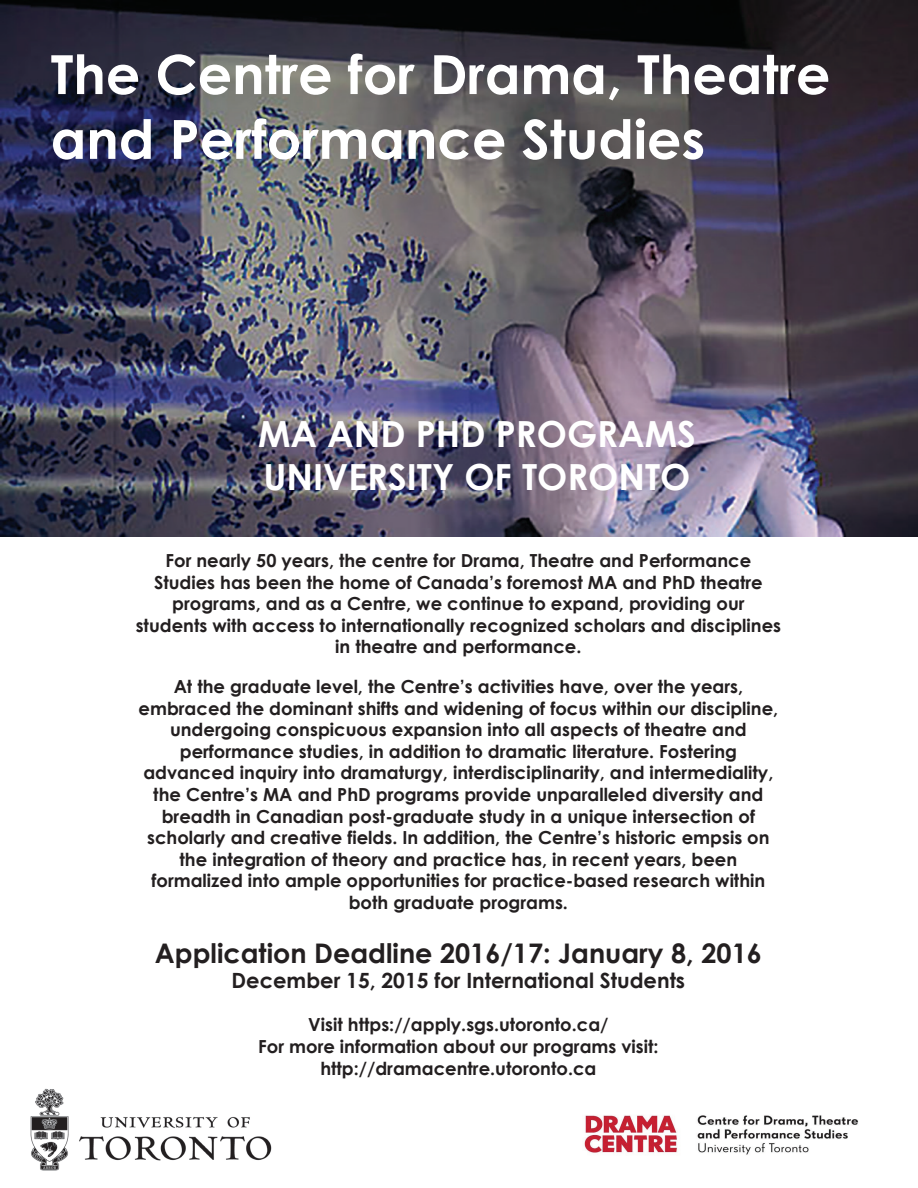
<style>
.page{position:relative;width:918px;height:1188px;background:#fff}
.page>*{position:absolute;margin:0;border:0;box-sizing:border-box;transform-origin:0 0}
.t1{font:700 54px/64.8px "Century Gothic";color:#fff}
.t2{font:700 36px/43.2px "Century Gothic";color:#fff}
.t3{font:700 27px "Century Gothic";color:#231f20}
.t4{font:700 21px "Century Gothic";color:#231f20}
.t5{font:700 18px/21.6px "Century Gothic";color:#231f20;text-align:center}
</style>
<div class="page">
<img style="left:0;top:0;width:918px;height:537px">
<img style="left:30px;top:1088px;width:242px;height:83px">
<img style="left:584px;top:1115px;width:275px;height:40px">
<p class="t1" style="left:51px;top:40px;width:781px">The Centre for Drama, Theatre and Performance Studies</p>
<p class="t2" style="left:258px;top:411px;width:439px">MA AND PHD PROGRAMS<br>UNIVERSITY OF TORONTO</p>
<p class="t5" style="left:136px;top:549px;width:647px">For nearly 50 years, the centre for Drama, Theatre and Performance Studies has been the home of Canada’s foremost MA and PhD theatre programs, and as a Centre, we continue to expand, providing our students with access to internationally recognized scholars and disciplines in theatre and performance.</p>
<p class="t5" style="left:139px;top:675px;width:641px">At the graduate level, the Centre’s activities have, over the years, embraced the dominant shifts and widening of focus within our discipline, undergoing conspicuous expansion into all aspects of theatre and performance studies, in addition to dramatic literature. Fostering advanced inquiry into dramaturgy, interdisciplinarity, and intermediality, the Centre’s MA and PhD programs provide unparalleled diversity and breadth in Canadian post-graduate study in a unique intersection of scholarly and creative fields. In addition, the Centre’s historic empsis on the integration of theory and practice has, in recent years, been formalized into ample opportunities for practice-based research within both graduate programs.</p>
<p class="t3" style="left:155px;top:933px;width:608px">Application Deadline 2016/17: January 8, 2016</p>
<p class="t4" style="left:232px;top:965px;width:455px">December 15, 2015 for International Students</p>
<p class="t5" style="left:258px;top:1013px;width:402px">Visit https://apply.sgs.utoronto.ca/<br>For more information about our programs visit: http://dramacentre.utoronto.ca</p>
</div>
